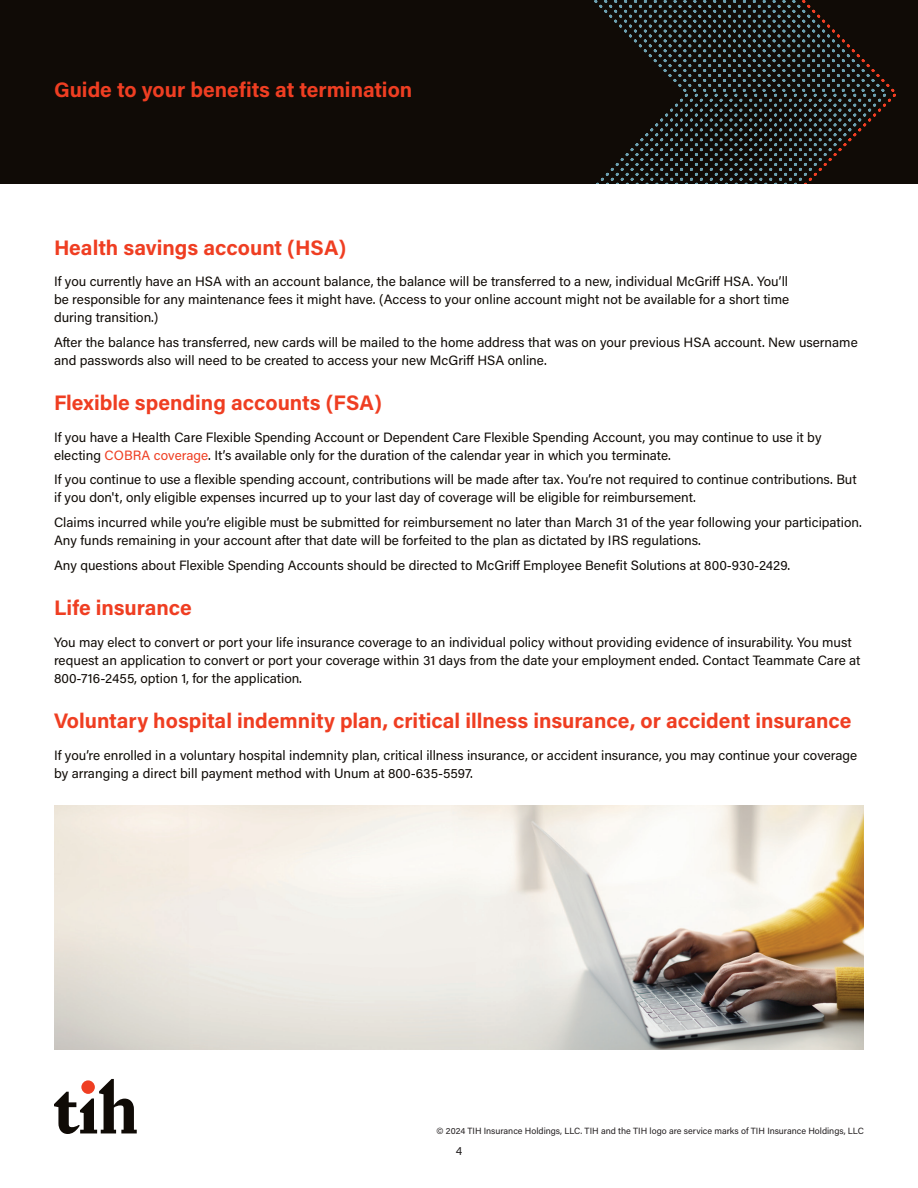
<style>
.page{position:relative;width:918px;height:1188px;background:#fff}
.page>*{position:absolute;margin:0;border:0;box-sizing:border-box;transform-origin:0 0}
.t1{font:700 21px "Acumin Pro";color:#ef3e22}
.t2{font:13.5px/18px "Acumin Pro";color:#100b06}
.t3{font:12px "Acumin Pro";color:#231f20}
.t4{font:9px "Acumin Pro";color:#231f20}
.s1{color:#ef3e22}
</style>
<div class="page">
<svg style="left:54px;top:1079px;width:83px;height:55px"></svg>
<div style="left:0;top:0;width:918px;height:184px;background:#100b06"></div>
<svg style="left:850px;top:49px;width:10px;height:93px"></svg>
<svg style="left:841px;top:39px;width:9px;height:112px"></svg>
<svg style="left:831px;top:29px;width:10px;height:132px"></svg>
<svg style="left:821px;top:19px;width:10px;height:152px"></svg>
<svg style="left:811px;top:9px;width:10px;height:172px"></svg>
<svg style="left:801px;top:0;width:10px;height:184px"></svg>
<svg style="left:791px;top:0;width:10px;height:184px"></svg>
<svg style="left:781px;top:0;width:10px;height:184px"></svg>
<svg style="left:771px;top:0;width:10px;height:184px"></svg>
<svg style="left:761px;top:0;width:10px;height:184px"></svg>
<svg style="left:751px;top:0;width:10px;height:184px"></svg>
<svg style="left:741px;top:0;width:10px;height:184px"></svg>
<svg style="left:732px;top:0;width:9px;height:184px"></svg>
<svg style="left:722px;top:0;width:10px;height:184px"></svg>
<svg style="left:712px;top:0;width:10px;height:184px"></svg>
<svg style="left:702px;top:0;width:10px;height:184px"></svg>
<svg style="left:692px;top:0;width:10px;height:184px"></svg>
<svg style="left:594px;top:0;width:98px;height:184px"></svg>
<img style="left:54px;top:806px;width:810px;height:244px">
<h1 class="t1" style="left:54px;top:75px;width:360px">Guide to your benefits at termination</h1>
<p class="t1" style="left:54px;top:233px;width:294px">Health savings account (HSA)</p>
<p class="t2" style="left:54px;top:272px;width:737px;text-align:justify">If you currently have an HSA with an account balance, the balance will be transferred to a new, individual McGriff HSA. You’ll be responsible for any maintenance fees it might have. (Access to your online account might not be available for a short time during transition.)</p>
<p class="t2" style="left:54px;top:333px;width:805px">After the balance has transferred, new cards will be mailed to the home address that was on your previous HSA account. New username and passwords also will need to be created to access your new McGriff HSA online.</p>
<p class="t1" style="left:54px;top:388px;width:329px">Flexible spending accounts (FSA)</p>
<p class="t2" style="left:54px;top:428px;width:769px">If you have a Health Care Flexible Spending Account or Dependent Care Flexible Spending Account, you may continue to use it by electing <span class="s1">COBRA coverage</span>. It’s available only for the duration of the calendar year in which you terminate.</p>
<p class="t2" style="left:54px;top:470px;width:804px">If you continue to use a flexible spending account, contributions will be made after tax. You’re not required to continue contributions. But if you don't, only eligible expenses incurred up to your last day of coverage will be eligible for reimbursement.</p>
<p class="t2" style="left:54px;top:513px;width:809px">Claims incurred while you’re eligible must be submitted for reimbursement no later than March 31 of the year following your participation.<br>Any funds remaining in your account after that date will be forfeited to the plan as dictated by IRS regulations.</p>
<p class="t2" style="left:54px;top:555px;width:738px">Any questions about Flexible Spending Accounts should be directed to McGriff Employee Benefit Solutions at 800-930-2429.</p>
<p class="t1" style="left:54px;top:593px;width:139px">Life insurance</p>
<p class="t2" style="left:54px;top:632px;width:808px">You may elect to convert or port your life insurance coverage to an individual policy without providing evidence of insurability. You must request an application to convert or port your coverage within 31 days from the date your employment ended. Contact Teammate Care at<br>800-716-2455, option 1, for the application.</p>
<p class="t1" style="left:54px;top:706px;width:799px">Voluntary hospital indemnity plan, critical illness insurance, or accident insurance</p>
<p class="t2" style="left:54px;top:745px;width:805px">If you’re enrolled in a voluntary hospital indemnity plan, critical illness insurance, or accident insurance, you may continue your coverage by arranging a direct bill payment method with Unum at 800-635-5597.</p>
<p class="t4" style="left:437px;top:1125px;width:429px">© 2024 TIH Insurance Holdings, LLC. TIH and the TIH logo are service marks of TIH Insurance Holdings, LLC</p>
<p class="t3" style="left:456px;top:1142px;width:8px">4</p>
</div>
